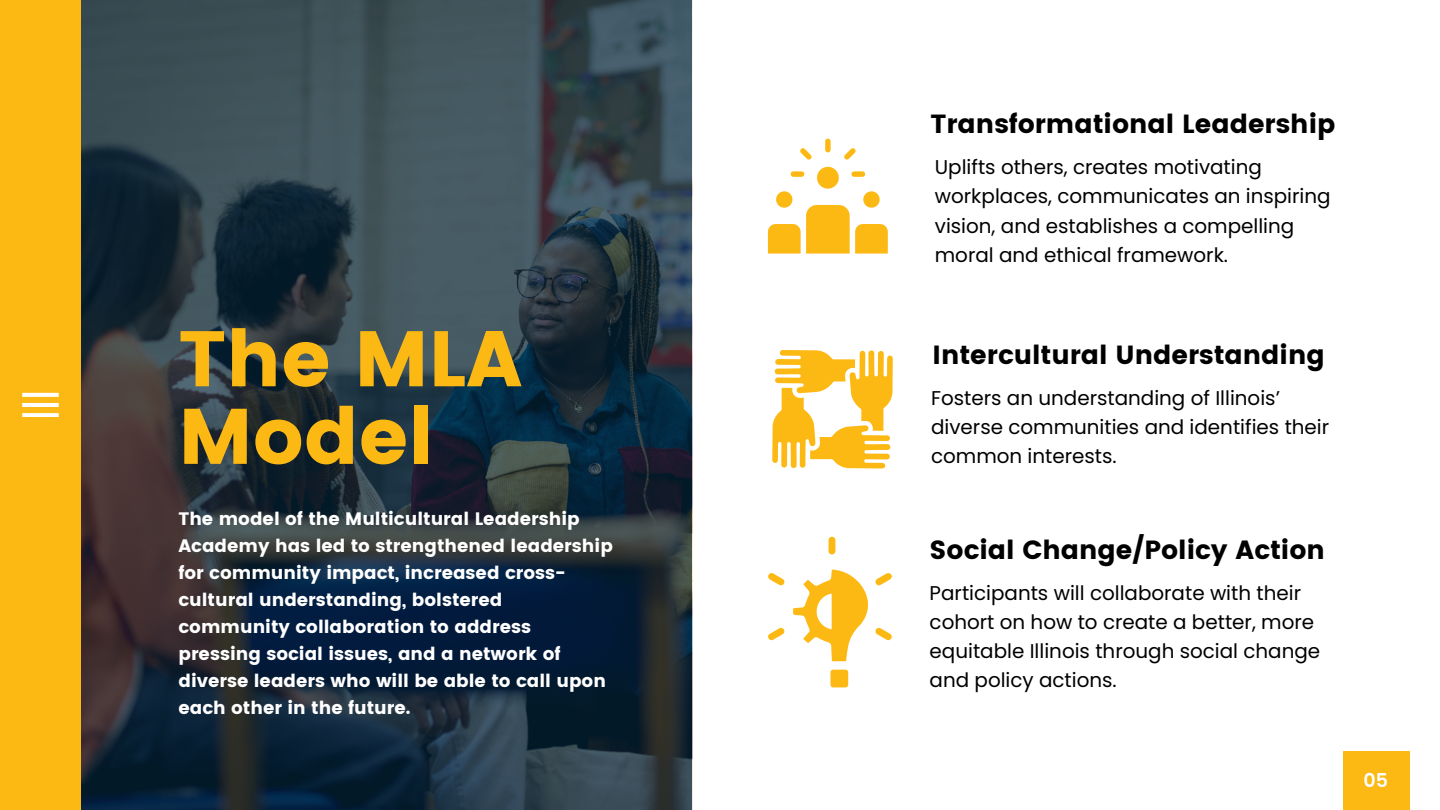
<style>
.page{position:relative;width:1440px;height:810px;background:#fff}
.page>*{position:absolute;margin:0;border:0;box-sizing:border-box;transform-origin:0 0}
.t1{font:78.5px/77.6px "Poppins";color:#fdb913}
.t2{font:26.2px "Poppins";color:#000}
.t3{font:19.9px/29.2px "Poppins";color:#000}
.t4{font:600 19px "Poppins";color:#fff}
.t5{font:18px/27px "Poppins";color:#fff}
</style>
<div class="page">
<div style="left:0;top:0;width:81px;height:810px;background:#fdb913"></div>
<svg style="left:22px;top:393px;width:37px;height:24px"></svg>
<img style="left:81px;top:0;width:611px;height:810px">
<svg style="left:768px;top:537px;width:124px;height:150px"></svg>
<svg style="left:768px;top:139px;width:120px;height:114px"></svg>
<svg style="left:772px;top:350px;width:121px;height:118px"></svg>
<div style="left:1343px;top:752px;width:67px;height:58px;background:#fdb913"></div>
<p class="t1" style="left:178px;top:320px;width:345px">The MLA<br>Model</p>
<p class="t5" style="left:178px;top:506px;width:436px">The model of the Multicultural Leadership Academy has led to strengthened leadership for community impact, increased cross&shy;cultural understanding, bolstered community collaboration to address pressing social issues, and a network of diverse leaders who will be able to call upon each other in the future.</p>
<h3 class="t2" style="left:931px;top:109px;width:406px">Transformational Leadership</h3>
<h1 class="t3" style="left:935px;top:152px;width:397px">Uplifts others, creates motivating workplaces, communicates an inspiring vision, and establishes a compelling moral and ethical framework.</h1>
<p class="t2" style="left:933px;top:339px;width:394px">Intercultural Understanding</p>
<p class="t3" style="left:931px;top:383px;width:400px">Fosters an understanding of Illinois’ diverse communities and identifies their common interests.</p>
<h2 class="t2" style="left:930px;top:534px;width:397px">Social Change/Policy Action</h2>
<p class="t3" style="left:930px;top:578px;width:392px">Participants will collaborate with their cohort on how to create a better, more equitable Illinois through social change and policy actions.</p>
<p class="t4" style="left:1364px;top:767px;width:26px">05</p>
</div>
